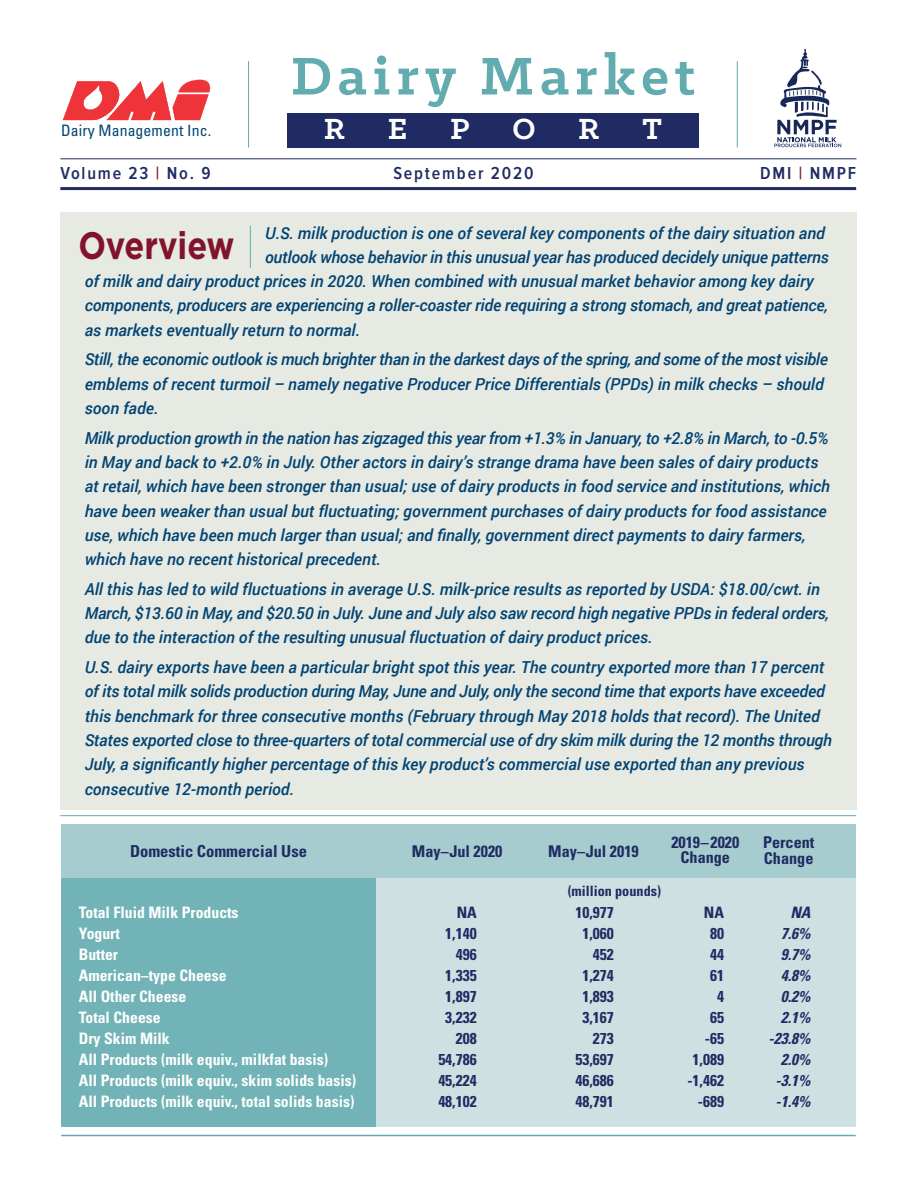
<style>
.page{position:relative;width:918px;height:1188px;background:#fff}
.page>*{position:absolute;margin:0;border:0;box-sizing:border-box;transform-origin:0 0}
.t1{font:700 60px "Klinic Slab";letter-spacing:.1em;color:#62acb0}
.t2{font:700 38.25px "Gotham";color:#82132d;scale:.85 1}
.t3{font:700 33px "Klinic Slab";color:#fff}
.t4{font:600 18px "Proxima Nova Cond";letter-spacing:.1em;color:#1f2b62}
.t5{font:italic 500 16.5px/24.3px "Roboto";color:#014473}
.t6{font:700 condensed 16.5px "Univers";color:#1f2b62}
.t7{font:700 condensed 16.2px/15.8px "Univers";color:#1f2b62;text-align:center}
.t8{font:700 condensed 15.75px/21px "Univers";color:#fff}
.t9{font:700 condensed 15.75px/21px "Univers";color:#1f2b62;text-align:right}
.t10{font:italic 700 condensed 15.75px/21px "Univers";color:#1f2b62;text-align:right}
.t11{font:condensed 15.75px "Univers";letter-spacing:.01em;color:#014473}
.t12{font:700 condensed 14.25px "Univers";color:#1f2b62}
.s1{color:#82132d}
</style>
<div class="page">
<div style="left:343px;top:877px;width:513px;height:250px;background:#cde1e2"></div>
<div style="left:61px;top:877px;width:315px;height:250px;background:#71b3b6"></div>
<div style="left:60px;top:212px;width:796px;height:597px;background:#e7e9e3"></div>
<svg style="left:63px;top:80px;width:148px;height:40px"></svg>
<div style="left:287px;top:113px;width:412px;height:34px;background:#1f2b62"></div>
<hr style="left:248px;top:61px;width:1px;height:86px;background:#62acb0">
<hr style="left:737px;top:61px;width:1px;height:86px;background:#62acb0">
<hr style="left:60px;top:158px;width:796px;height:1px;background:#1f2b62">
<hr style="left:61px;top:1135px;width:795px;height:1px;background:#62acb0">
<hr style="left:60px;top:187px;width:796px;height:3px;background:#1f2b62">
<hr style="left:60px;top:815px;width:796px;height:1px;background:#62acb0">
<hr style="left:250px;top:226px;width:1px;height:42px;background:#62acb0">
<div style="left:61px;top:824px;width:795px;height:54px;background:#a6cccf"></div>
<svg style="left:774px;top:49px;width:67px;height:98px"></svg>
<h1 class="t1" style="left:291px;top:39px;width:406px">Dairy Market</h1>
<p class="t11" style="left:61px;top:125px;width:152px">Dairy Management Inc.</p>
<h3 class="t3" style="left:324px;top:108px;width:23px">R</h3>
<h3 class="t3" style="left:388px;top:108px;width:21px">E</h3>
<h3 class="t3" style="left:450px;top:108px;width:21px">P</h3>
<h3 class="t3" style="left:513px;top:108px;width:25px">O</h3>
<h3 class="t3" style="left:578px;top:108px;width:23px">R</h3>
<h3 class="t3" style="left:643px;top:108px;width:21px">T</h3>
<p class="t4" style="left:60px;top:165px;width:152px">Volume 23 <span class="s1">|</span> No. 9</p>
<p class="t4" style="left:760px;top:165px;width:98px">DMI <span class="s1">|</span> NMPF</p>
<p class="t4" style="left:393px;top:165px;width:142px">September 2020</p>
<p class="t5" style="left:265px;top:220px;width:561px">U.S. milk production is one of several key components of the dairy situation and</p>
<p class="t5" style="left:265px;top:244px;width:565px">outlook whose behavior in this unusual year has produced decidely unique patterns</p>
<p class="t5" style="left:85px;top:269px;width:731px">of milk and dairy product prices in 2020. When combined with unusual market behavior among key dairy</p>
<p class="t5" style="left:85px;top:293px;width:745px">components, producers are experiencing a roller-coaster ride requiring a strong stomach, and great patience,</p>
<p class="t5" style="left:85px;top:317px;width:277px">as markets eventually return to normal.</p>
<p class="t5" style="left:85px;top:347px;width:745px">Still, the economic outlook is much brighter than in the darkest days of the spring, and some of the most visible emblems of recent turmoil – namely negative Producer Price Differentials (PPDs) in milk checks – should soon fade.</p>
<p class="t5" style="left:85px;top:425px;width:747px">Milk production growth in the nation has zigzaged this year from +1.3% in January, to +2.8% in March, to -0.5% in May and back to +2.0% in July. Other actors in dairy’s strange drama have been sales of dairy products at retail, which have been stronger than usual; use of dairy products in food service and institutions, which have been weaker than usual but fluctuating; government purchases of dairy products for food assistance use, which have been much larger than usual; and finally, government direct payments to dairy farmers, which have no recent historical precedent.</p>
<p class="t5" style="left:85px;top:576px;width:746px">All this has led to wild fluctuations in average U.S. milk-price results as reported by USDA: $18.00/cwt. in<br>March, $13.60 in May, and $20.50 in July. June and July also saw record high negative PPDs in federal orders, due to the interaction of the resulting unusual fluctuation of dairy product prices.</p>
<p class="t5" style="left:85px;top:655px;width:749px">U.S. dairy exports have been a particular bright spot this year. The country exported more than 17 percent of its total milk solids production during May, June and July, only the second time that exports have exceeded this benchmark for three consecutive months (February through May 2018 holds that record). The United States exported close to three-quarters of total commercial use of dry skim milk during the 12 months through July, a significantly higher percentage of this key product’s commercial use exported than any previous consecutive 12-month period.</p>
<h2 class="t2" style="left:78px;top:231px;width:185px">Overview</h2>
<p class="t6" style="left:130px;top:845px;width:178px">Domestic Commercial Use</p>
<p class="t7" style="left:412px;top:845px;width:92px">May–Jul 2020</p>
<p class="t7" style="left:548px;top:845px;width:92px">May–Jul 2019</p>
<p class="t7" style="left:671px;top:836px;width:69px">2019–2020<br>Change</p>
<p class="t7" style="left:763px;top:836px;width:53px;text-align:left">Percent<br>Change</p>
<p class="t12" style="left:568px;top:886px;width:95px">(million pounds)</p>
<p class="t8" style="left:79px;top:903px;width:279px">Total Fluid Milk Products<br>Yogurt<br>Butter<br>American–type Cheese<br>All Other Cheese<br>Total Cheese<br>Dry Skim Milk<br>All Products (milk equiv., milkfat basis)<br>All Products (milk equiv., skim solids basis)<br>All Products (milk equiv., total solids basis)</p>
<p class="t9" style="left:438px;top:903px;width:40px">NA<br>1,140<br>496<br>1,335<br>1,897<br>3,232<br>208<br>54,786<br>45,224<br>48,102</p>
<p class="t9" style="left:575px;top:903px;width:40px">10,977<br>1,060<br>452<br>1,274<br>1,893<br>3,167<br>273<br>53,697<br>46,686<br>48,791</p>
<p class="t9" style="left:687px;top:903px;width:38px">NA<br>80<br>44<br>61<br>4<br>65 -65<br>1,089 -1,462 -689</p>
<p class="t10" style="left:769px;top:903px;width:47px">NA<br>7.6%<br>9.7%<br>4.8%<br>0.2%<br>2.1% -23.8%<br>2.0% -3.1% -1.4%</p>
</div>
